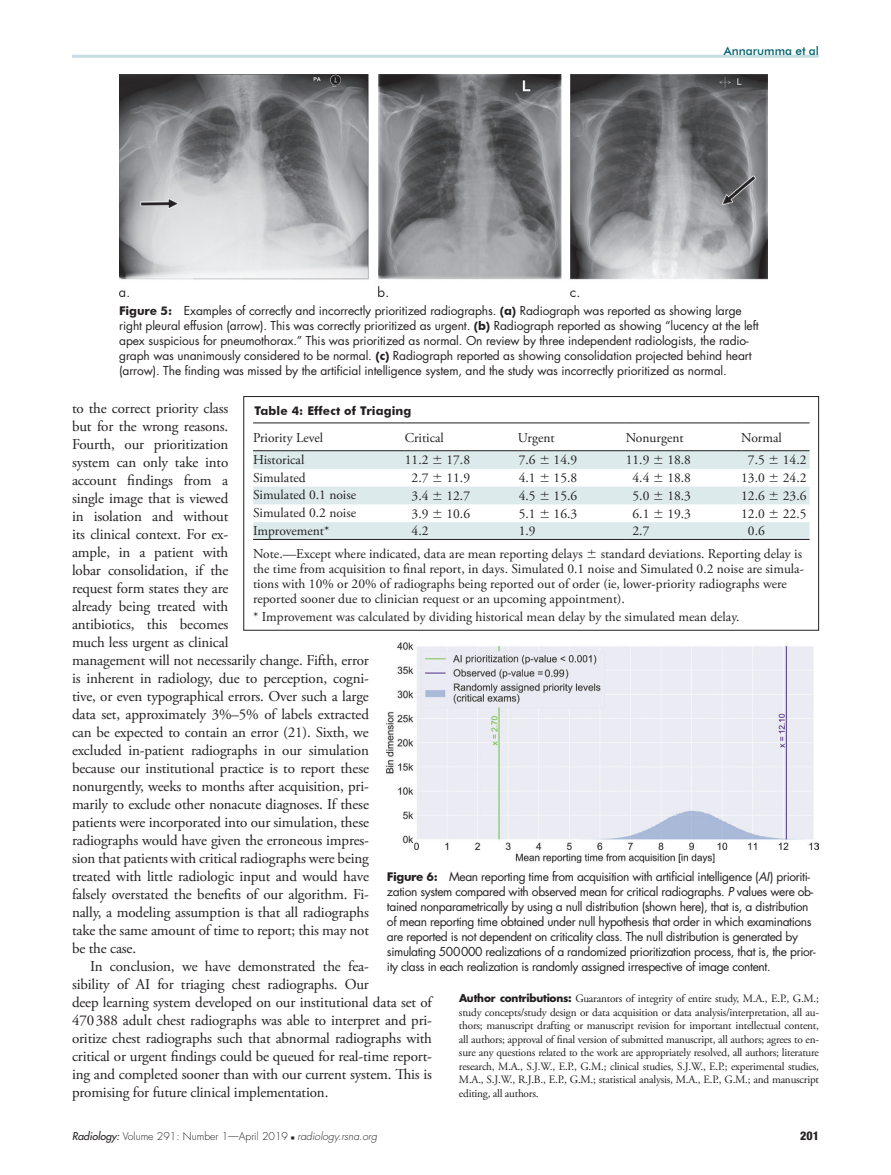
<style>
.page{position:relative;width:891px;height:1175px;background:#fff}
.page>*{position:absolute;margin:0;border:0;box-sizing:border-box;transform-origin:0 0}
.t1{font:15px/18px "Adobe Garamond Pro";letter-spacing:-.01em;color:#231f20}
.t2{font:13.5px/15px "Adobe Garamond Pro";color:#231f20}
.t3{font:12px/15px "Futura";letter-spacing:-.03em;color:#231f20}
.t4{font:12px/15px "Futura";letter-spacing:-.01em;color:#231f20}
.t5{font:700 12px "Futura BT";letter-spacing:.01em;color:#231f20}
.t6{font:500 12px "Futura BT";color:#00636d}
.t7{font:800 condensed 12px "Helvetica Neue";color:#231f20}
.t8{font:11.25px/13.5px "Adobe Garamond Pro";letter-spacing:-.02em;color:#231f20;text-align:justify}
.t9{font:300 10.5px "Futura";color:#231f20}
.s1{font-family:"Futura BT";font-weight:700}
.s2{font-family:"Universal Greekwith Math Pi"}
.s3{font-style:italic}
.s4{font-family:"Futura";font-weight:700;font-size:10.5px}
.s5{font-weight:400;font-style:italic}
.s6{font-family:"Universal Newswith Comm Pi";font-weight:400;font-size:6px}
</style>
<div class="page">
<hr style="left:72px;top:55px;width:747px;height:3px;background:#c6dee1">
<img style="left:119px;top:74px;width:648px;height:222px">
<svg style="left:253px;top:451px;width:557px;height:88px;fill:#dceaec"></svg>
<hr style="left:253px;top:450px;width:152px;height:1px;background:#231f20">
<hr style="left:405px;top:450px;width:113px;height:1px;background:#231f20">
<hr style="left:518px;top:450px;width:108px;height:1px;background:#231f20">
<hr style="left:626px;top:450px;width:115px;height:1px;background:#231f20">
<hr style="left:741px;top:450px;width:69px;height:1px;background:#231f20">
<hr style="left:253px;top:539px;width:152px;height:1px;background:#231f20">
<hr style="left:405px;top:539px;width:113px;height:1px;background:#231f20">
<hr style="left:518px;top:539px;width:108px;height:1px;background:#231f20">
<hr style="left:626px;top:539px;width:115px;height:1px;background:#231f20">
<hr style="left:741px;top:539px;width:69px;height:1px;background:#231f20">
<hr style="left:253px;top:422px;width:152px;height:1px;background:#231f20">
<hr style="left:405px;top:422px;width:113px;height:1px;background:#231f20">
<hr style="left:518px;top:422px;width:108px;height:1px;background:#231f20">
<hr style="left:626px;top:422px;width:115px;height:1px;background:#231f20">
<hr style="left:741px;top:422px;width:69px;height:1px;background:#231f20">
<div style="left:243px;top:396px;width:576px;height:234px;border:1px solid #231f20"></div>
<img style="left:387px;top:642px;width:432px;height:220px">
<p class="t6" style="left:724px;top:43px;width:97px">Annarumma et al</p>
<p class="t4" style="left:119px;top:303px;width:641px"><span class="s1">Figure 5:</span> Examples of correctly and incorrectly prioritized radiographs. <span class="s1">(a)</span> Radiograph was reported as showing large right pleural effusion (arrow). This was correctly prioritized as urgent. <span class="s1">(b)</span> Radiograph reported as showing “lucency at the left apex suspicious for pneumothorax.” This was prioritized as normal. On review by three independent radiologists, the radio&shy;graph was unanimously considered to be normal. <span class="s1">(c)</span> Radiograph reported as showing consolidation projected behind heart (arrow). The finding was missed by the artificial intelligence system, and the study was incorrectly prioritized as normal.</p>
<p class="t5" style="left:255px;top:403px;width:158px">Table 4: Effect of Triaging</p>
<p class="t2" style="left:253px;top:431px;width:72px">Priority Level</p>
<p class="t2" style="left:405px;top:431px;width:41px">Critical</p>
<p class="t2" style="left:518px;top:431px;width:38px">Urgent</p>
<p class="t2" style="left:626px;top:431px;width:59px">Nonurgent</p>
<p class="t2" style="left:741px;top:431px;width:42px">Normal</p>
<p class="t2" style="left:253px;top:452px;width:53px">Historical</p>
<p class="t2" style="left:405px;top:453px;width:67px">11.2 <span class="s2">6</span> 17.8</p>
<p class="t2" style="left:519px;top:453px;width:60px">7.6 <span class="s2">6</span> 14.9</p>
<p class="t2" style="left:626px;top:453px;width:67px">11.9 <span class="s2">6</span> 18.8</p>
<p class="t2" style="left:748px;top:453px;width:60px">7.5 <span class="s2">6</span> 14.2</p>
<p class="t2" style="left:253px;top:470px;width:54px">Simulated</p>
<p class="t2" style="left:412px;top:471px;width:60px">2.7 <span class="s2">6</span> 11.9</p>
<p class="t2" style="left:519px;top:471px;width:60px">4.1 <span class="s2">6</span> 15.8</p>
<p class="t2" style="left:633px;top:471px;width:60px">4.4 <span class="s2">6</span> 18.8</p>
<p class="t2" style="left:741px;top:471px;width:67px">13.0 <span class="s2">6</span> 24.2</p>
<p class="t2" style="left:253px;top:488px;width:105px">Simulated 0.1 noise</p>
<p class="t2" style="left:412px;top:488px;width:60px">3.4 <span class="s2">6</span> 12.7</p>
<p class="t2" style="left:519px;top:488px;width:60px">4.5 <span class="s2">6</span> 15.6</p>
<p class="t2" style="left:633px;top:488px;width:60px">5.0 <span class="s2">6</span> 18.3</p>
<p class="t2" style="left:741px;top:488px;width:67px">12.6 <span class="s2">6</span> 23.6</p>
<p class="t2" style="left:253px;top:506px;width:105px">Simulated 0.2 noise</p>
<p class="t2" style="left:412px;top:506px;width:60px">3.9 <span class="s2">6</span> 10.6</p>
<p class="t2" style="left:519px;top:506px;width:60px">5.1 <span class="s2">6</span> 16.3</p>
<p class="t2" style="left:633px;top:506px;width:60px">6.1 <span class="s2">6</span> 19.3</p>
<p class="t2" style="left:741px;top:506px;width:67px">12.0 <span class="s2">6</span> 22.5</p>
<p class="t2" style="left:253px;top:523px;width:78px">Improvement*</p>
<p class="t2" style="left:412px;top:523px;width:18px">4.2</p>
<p class="t2" style="left:519px;top:523px;width:18px">1.9</p>
<p class="t2" style="left:633px;top:523px;width:18px">2.7</p>
<p class="t1" style="left:72px;top:400px;width:299px">to the correct priority class<br>but for the wrong reasons.<br>Fourth, our prioritization<br>system can only take into<br>account findings from a<br>single image that is viewed<br>in isolation and without<br>its clinical context. For ex-<br>ample, in a patient with<br>lobar consolidation, if the<br>request form states they are<br>already being treated with<br>antibiotics, this becomes<br>much less urgent as clinical<br>management will not necessarily change. Fifth, error is inherent in radiology, due to perception, cogni&shy;tive, or even typographical errors. Over such a large data set, approximately 3%–5% of labels extracted can be expected to contain an error (21). Sixth, we excluded in-patient radiographs in our simulation because our institutional practice is to report these nonurgently, weeks to months after acquisition, pri&shy;marily to exclude other nonacute diagnoses. If these patients were incorporated into our simulation, these radiographs would have given the erroneous impres&shy;sion that patients with critical radiographs were being treated with little radiologic input and would have falsely overstated the benefits of our algorithm. Fi&shy;nally, a modeling assumption is that all radiographs take the same amount of time to report; this may not be the case.</p>
<p class="t1" style="left:72px;top:958px;width:362px;text-indent:18px">In conclusion, we have demonstrated the fea-<br>sibility of AI for triaging chest radiographs. Our<br>deep learning system developed on our institutional data set of 470388 adult chest radiographs was able to interpret and pri&shy;oritize chest radiographs such that abnormal radiographs with critical or urgent findings could be queued for real-time report&shy;ing and completed sooner than with our current system. This is promising for future clinical implementation.</p>
<p class="t2" style="left:253px;top:520px;width:550px;line-height:22.8px;text-indent:495px">0.6<br>Note.—Except where indicated, data are mean reporting delays <span class="s2">6</span> standard deviations. Reporting delay is</p>
<p class="t2" style="left:253px;top:561px;width:552px">the time from acquisition to final report, in days. Simulated 0.1 noise and Simulated 0.2 noise are simula&shy;tions with 10% or 20% of radiographs being reported out of order (ie, lower-priority radiographs were reported sooner due to clinician request or an upcoming appointment).</p>
<p class="t2" style="left:253px;top:609px;width:488px">* Improvement was calculated by dividing historical mean delay by the simulated mean delay.</p>
<p class="t3" style="left:387px;top:868px;width:430px"><span class="s1">Figure 6:</span> Mean reporting time from acquisition with artificial intelligence (<span class="s3">AI</span>) prioriti&shy;zation system compared with observed mean for critical radiographs. <span class="s3">P</span> values were ob&shy;tained nonparametrically by using a null distribution (shown here), that is, a distribution of mean reporting time obtained under null hypothesis that order in which examinations are reported is not dependent on criticality class. The null distribution is generated by simulating 500000 realizations of a randomized prioritization process, that is, the prior&shy;ity class in each realization is randomly assigned irrespective of image content.</p>
<p class="t8" style="left:459px;top:992px;width:362px"><span class="s4">Author contributions:</span> Guarantors of integrity of entire study, M.A., E.P., G.M.; study concepts/study design or data acquisition or data analysis/interpretation, all au&shy;thors; manuscript drafting or manuscript revision for important intellectual content, all authors; approval of final version of submitted manuscript, all authors; agrees to en&shy;sure any questions related to the work are appropriately resolved, all authors; literature research, M.A., S.J.W., E.P., G.M.; clinical studies, S.J.W., E.P.; experimental studies, M.A., S.J.W., R.J.B., E.P., G.M.; statistical analysis, M.A., E.P., G.M.; and manuscript editing, all authors.</p>
<p class="t9" style="left:72px;top:1129px;width:307px"><span class="s5">Radiology:</span> Volume 291: Number 1—April 2019 <span class="s6">n</span> <span class="s3">radiology.rsna.org</span></p>
<p class="t7" style="left:800px;top:1128px;width:20px">201</p>
</div>
